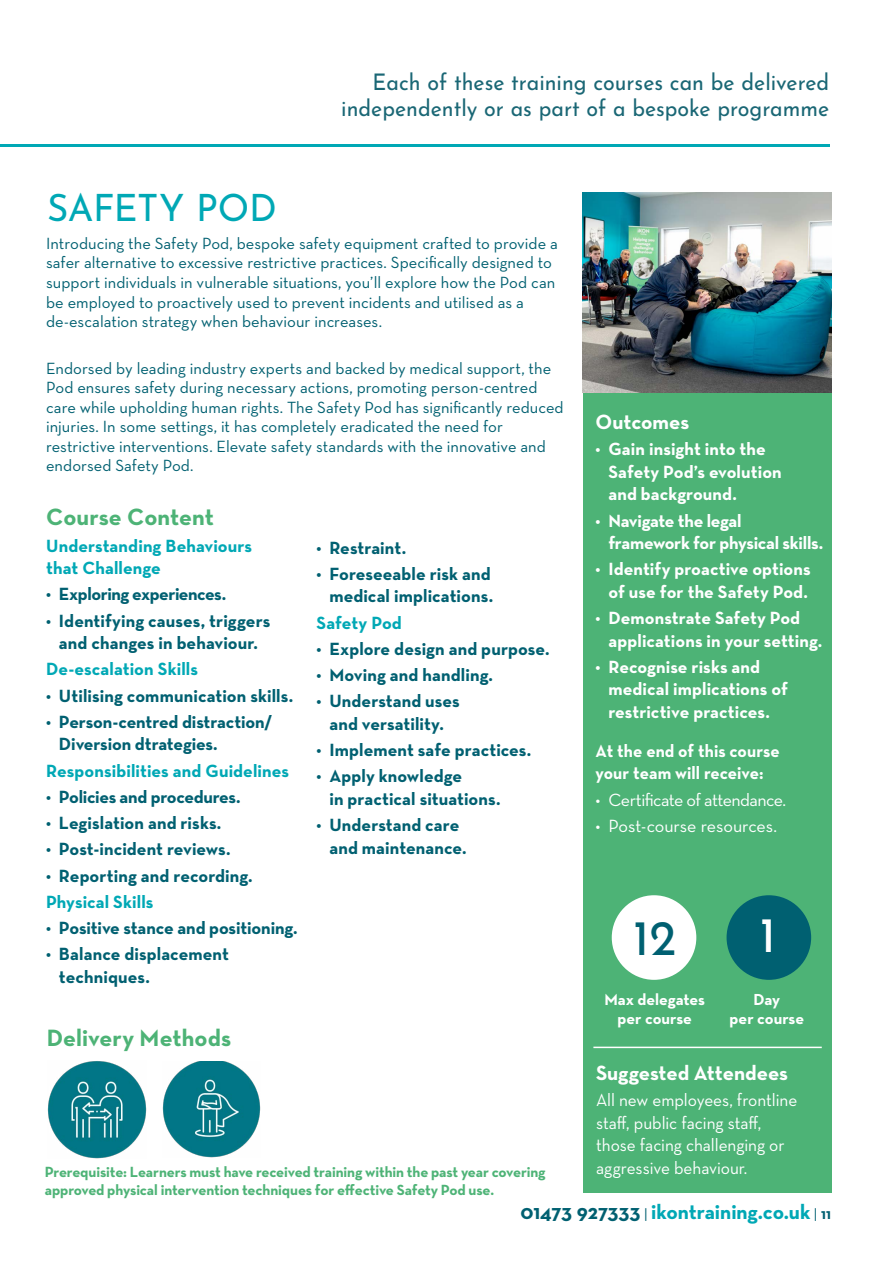
<style>
.page{position:relative;width:893px;height:1263px;background:#fff}
.page>*{position:absolute;margin:0;border:0;box-sizing:border-box;transform-origin:0 0}
.t1{font:49.5px "Josefin Sans";color:#006071}
.t2{font:49.5px "Josefin Sans";color:#fff}
.t3{font:37.5px "Josefin Sans";letter-spacing:-.01em;color:#00a8b5}
.t4{font:700 24px "Neutra Text";color:#4db376}
.t5{font:22.8px/25px "Josefin Sans";color:#1a6775;text-align:right;scale:.94 1}
.t6{font:700 21px "Neutra Text";color:#00a8b5}
.t7{font:700 21px "Neutra Text";color:#fff}
.t8{font:700 18px/22.5px "Neutra Text";letter-spacing:.005em;color:#006071}
.t9{font:700 18px/22.5px "Neutra Text";color:#fff}
.t10{font:700 18px/22.5px "Neutra Text";letter-spacing:.005em;color:#00a8b5}
.t11{font:18px/22.5px "Neutra Text";letter-spacing:-.005em;color:#fff;scale:.96 1}
.t12{font:700 18px/22.5px "Neutra Text";color:#fff;scale:.96 1}
.t13{font:18px "Neutra Text";letter-spacing:-.03em;color:#fff}
.t14{font:700 18px "Neutra Text";letter-spacing:-.02em;color:#006071}
.t15{font:18px "Neutra Text";letter-spacing:-.005em;color:#fff}
.t16{font:700 18px "Neutra Text";letter-spacing:-.025em;color:#006071}
.t17{font:16.5px/19.5px "Neutra Text";color:#006071}
.t18{font:700 16.2px/19.5px "Neutra Text";color:#fff;text-align:center}
.t19{font:700 15px/18px "Neutra Text";letter-spacing:-.01em;color:#4db376}
.s1{color:#006071}
.s2{font-weight:400;font-size:15px;color:#006071}
.s3{font-size:15px;color:#006071}
</style>
<div class="page">
<hr style="left:0;top:145px;width:829px;height:2px;background:#00a8b5">
<div style="left:584px;top:240px;width:248px;height:953px;background:#4db376"></div>
<svg style="left:612px;top:895px;width:84px;height:85px"></svg>
<svg style="left:727px;top:895px;width:84px;height:85px"></svg>
<img style="left:48px;top:1061px;width:98px;height:97px">
<img style="left:163px;top:1061px;width:98px;height:96px">
<hr style="left:593px;top:1047px;width:229px;height:1px;background:#fff">
<img style="left:583px;top:192px;width:248px;height:200px">
<h2 class="t3" style="left:47px;top:176px;width:231px">SAFETY POD</h2>
<h3 class="t5" style="left:341px;top:67px;width:520px">Each of these training courses can be delivered independently or as part of a bespoke programme</h3>
<p class="t17" style="left:46px;top:233px;width:513px">Introducing the Safety Pod, bespoke safety equipment crafted to provide a safer alternative to excessive restrictive practices. Specifically designed to support individuals in vulnerable situations, you’ll explore how the Pod can be employed to proactively used to prevent incidents and utilised as a de-escalation strategy when behaviour increases.</p>
<p class="t17" style="left:46px;top:358px;width:519px">Endorsed by leading industry experts and backed by medical support, the Pod ensures safety during necessary actions, promoting person-centred care while upholding human rights. The Safety Pod has significantly reduced injuries. In some settings, it has completely eradicated the need for restrictive interventions. Elevate safety standards with the innovative and endorsed Safety Pod.</p>
<h3 class="t4" style="left:46px;top:502px;width:169px">Course Content</h3>
<p class="t10" style="left:46px;top:534px;width:207px">Understanding Behaviours that Challenge</p>
<p class="t16" style="left:46px;top:583px;width:181px">• Exploring experiences.</p>
<p class="t8" style="left:46px;top:609px;width:226px;text-align:center">• Identifying causes, triggers and changes in behaviour.</p>
<p class="t10" style="left:46px;top:657px;width:153px">De-escalation Skills</p>
<p class="t8" style="left:46px;top:684px;width:249px">• Utilising communication skills.</p>
<p class="t8" style="left:59px;top:710px;width:215px;text-indent:-13px">• Person-centred distraction/<br>Diversion dtrategies.</p>
<p class="t10" style="left:46px;top:759px;width:244px">Responsibilities and Guidelines</p>
<p class="t14" style="left:46px;top:785px;width:196px">• Policies and procedures.</p>
<p class="t8" style="left:46px;top:811px;width:177px">• Legislation and risks.</p>
<p class="t8" style="left:46px;top:837px;width:186px">• Post-incident reviews.</p>
<p class="t8" style="left:46px;top:864px;width:208px">• Reporting and recording.</p>
<p class="t10" style="left:46px;top:890px;width:109px">Physical Skills</p>
<p class="t8" style="left:46px;top:916px;width:253px">• Positive stance and positioning.</p>
<p class="t8" style="left:59px;top:942px;width:171px;text-indent:-13px">• Balance displacement techniques.</p>
<h3 class="t4" style="left:47px;top:1023px;width:186px">Delivery Methods</h3>
<p class="t8" style="left:317px;top:536px;width:91px">• Restraint.</p>
<p class="t8" style="left:317px;top:562px;width:178px;text-align:right">• Foreseeable risk and medical implications.</p>
<p class="t10" style="left:317px;top:611px;width:87px">Safety Pod</p>
<p class="t8" style="left:317px;top:637px;width:235px">• Explore design and purpose.</p>
<p class="t8" style="left:317px;top:663px;width:178px">• Moving and handling.</p>
<p class="t8" style="left:317px;top:689px;width:145px;text-align:center">• Understand uses and versatility.</p>
<p class="t8" style="left:317px;top:738px;width:216px">• Implement safe practices.</p>
<p class="t8" style="left:329px;top:764px;width:173px;text-indent:-13px">• Apply knowledge<br>in practical situations.</p>
<p class="t8" style="left:329px;top:813px;width:139px;text-indent:-13px">• Understand care and maintenance.</p>
<p class="t19" style="left:45px;top:1163px;width:502px">Prerequisite: Learners must have received training within the past year covering approved physical intervention techniques for effective Safety Pod use.</p>
<p class="t7" style="left:596px;top:408px;width:95px">Outcomes</p>
<p class="t9" style="left:608px;top:438px;width:175px;text-indent:-13px">• Gain insight into the<br>Safety Pod’s evolution and background.</p>
<p class="t9" style="left:608px;top:509px;width:216px;text-indent:-13px">• Navigate the legal framework for physical skills.</p>
<p class="t9" style="left:596px;top:558px;width:217px;text-align:center">• Identify proactive options of use for the Safety Pod.</p>
<p class="t9" style="left:608px;top:606px;width:216px;text-indent:-13px">• Demonstrate Safety Pod applications in your setting.</p>
<p class="t9" style="left:608px;top:655px;width:181px;text-indent:-13px">• Recognise risks and medical implications of restrictive practices.</p>
<p class="t12" style="left:596px;top:739px;width:193px">At the end of this course your team will receive:</p>
<p class="t13" style="left:596px;top:789px;width:192px">• Certificate of attendance.</p>
<p class="t15" style="left:596px;top:815px;width:183px">• Post-course resources.</p>
<h1 class="t1" style="left:633px;top:896px;width:45px">12</h1>
<p class="t18" style="left:604px;top:989px;width:102px">Max delegates per course</p>
<h1 class="t2" style="left:760px;top:893px;width:18px">1</h1>
<p class="t18" style="left:730px;top:989px;width:76px">Day<br>per course</p>
<p class="t7" style="left:596px;top:1059px;width:194px">Suggested Attendees</p>
<p class="t11" style="left:596px;top:1088px;width:211px">All new employees, frontline staff, public facing staff, those facing challenging or aggressive behaviour.</p>
<p class="t6" style="left:520px;top:1199px;width:312px"><span class="s1">01473 927333</span> <span class="s2">|</span> ikontraining.co.uk <span class="s2">|</span> <span class="s3">11</span></p>
</div>
